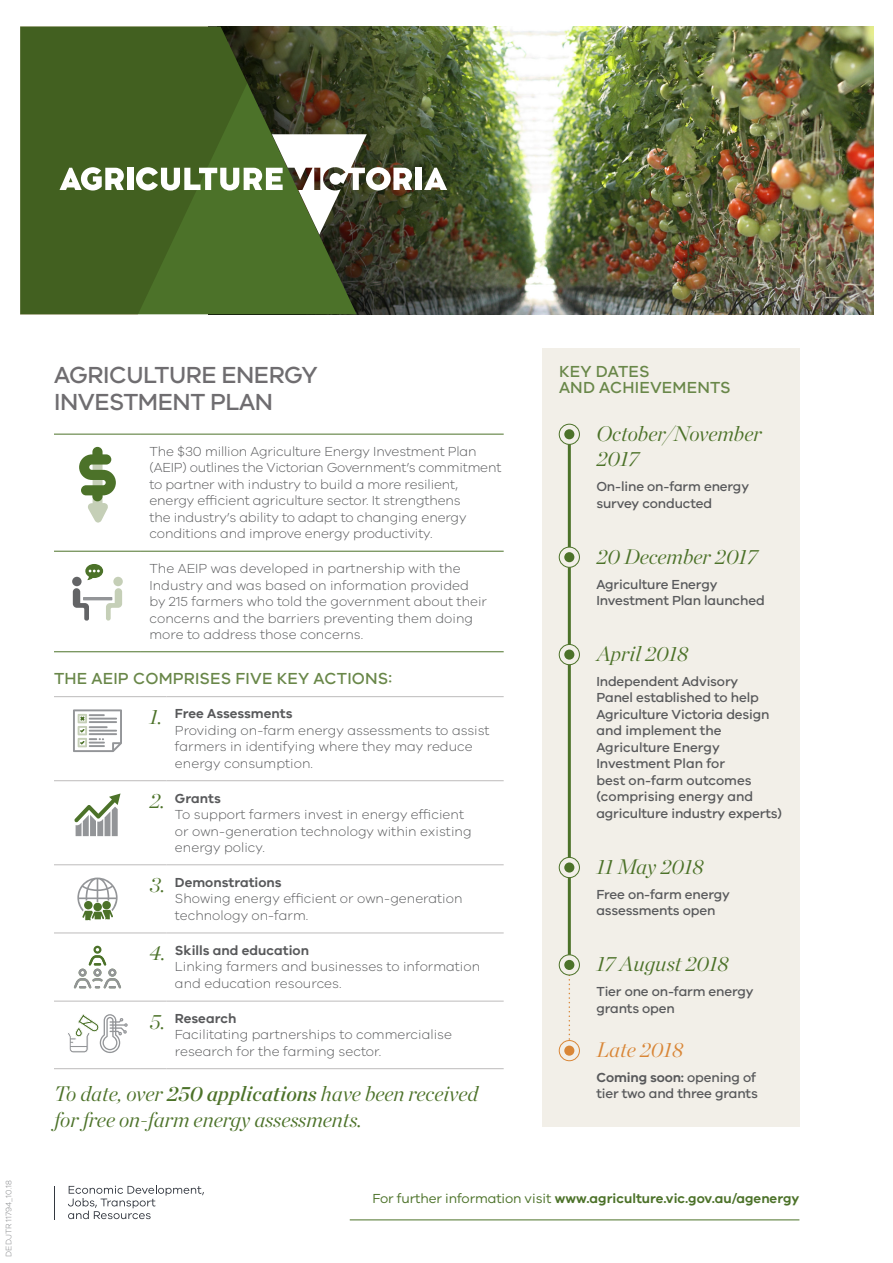
<style>
.page{position:relative;width:893px;height:1263px;background:#fff}
.page>*{position:absolute;margin:0;border:0;box-sizing:border-box;transform-origin:0 0}
.Title{font:500 24px/27px "VIC";letter-spacing:-.02em;color:#6f6d70}
.Intro{font:italic 300 21px/25.5px "Chronicle Display";color:#4c7229}
.Intro-2{font:italic 300 21px "Chronicle Display";color:#d98637}
.HL1{font:500 16.5px/16.5px "VIC";letter-spacing:.01em;color:#698749}
.Body_copy{font:300 13.5px/16.5px "VIC";color:#58595b}
.Body_copy-2{font:500 13.5px/16.5px "VIC";letter-spacing:-.01em;color:#58595b}
.Body_copy-3{font:600 13.5px "VIC";color:#4c7229}
.Body_copy_table{font:300 8.25px "VIC";color:#808285}
.s1{font-weight:600}
.s2{font-family:"Chronicle Display Semi";font-weight:400}
.s3{font-weight:400}
</style>
<div class="page">
<hr style="left:54px;top:1186px;width:1px;height:34px;background:#333840">
<svg style="left:68px;top:1185px;width:136px;height:34px"></svg>
<img style="left:476px;top:27px;width:397px;height:287px">
<svg style="left:20px;top:27px;width:456px;height:287px;background:#435825"></svg>
<svg style="left:424px;top:168px;width:23px;height:22px"></svg>
<div style="left:415px;top:168px;width:6px;height:22px;background:#fff"></div>
<svg style="left:60px;top:167px;width:64px;height:24px"></svg>
<div style="left:127px;top:168px;width:6px;height:22px;background:#fff"></div>
<svg style="left:136px;top:134px;width:276px;height:101px"></svg>
<hr style="left:54px;top:434px;width:87px;height:1px;background:#4c7229">
<hr style="left:141px;top:434px;width:363px;height:1px;background:#4c7229">
<hr style="left:54px;top:551px;width:87px;height:1px;background:#4c7229">
<hr style="left:141px;top:551px;width:363px;height:1px;background:#4c7229">
<hr style="left:54px;top:651px;width:87px;height:1px;background:#4c7229">
<hr style="left:141px;top:651px;width:363px;height:1px;background:#4c7229">
<svg style="left:79px;top:447px;width:37px;height:76px"></svg>
<svg style="left:72px;top:564px;width:51px;height:57px"></svg>
<hr style="left:54px;top:696px;width:87px;height:1px;background:#bdbbbb">
<svg style="left:141px;top:696px;width:25px;height:1px"></svg>
<hr style="left:166px;top:696px;width:338px;height:1px;background:#bdbbbb">
<hr style="left:54px;top:780px;width:87px;height:1px;background:#bdbbbb">
<svg style="left:141px;top:780px;width:25px;height:1px"></svg>
<hr style="left:166px;top:780px;width:338px;height:1px;background:#bdbbbb">
<hr style="left:54px;top:864px;width:87px;height:1px;background:#bdbbbb">
<svg style="left:141px;top:864px;width:25px;height:1px"></svg>
<hr style="left:166px;top:864px;width:338px;height:1px;background:#bdbbbb">
<hr style="left:54px;top:932px;width:87px;height:1px;background:#bdbbbb">
<svg style="left:141px;top:932px;width:25px;height:1px"></svg>
<hr style="left:166px;top:932px;width:338px;height:1px;background:#bdbbbb">
<hr style="left:54px;top:1001px;width:87px;height:1px;background:#bdbbbb">
<svg style="left:141px;top:1001px;width:25px;height:1px"></svg>
<hr style="left:166px;top:1001px;width:338px;height:1px;background:#bdbbbb">
<hr style="left:54px;top:1068px;width:87px;height:1px;background:#bdbbbb">
<svg style="left:141px;top:1068px;width:25px;height:1px"></svg>
<hr style="left:166px;top:1068px;width:338px;height:1px;background:#bdbbbb">
<svg style="left:73px;top:709px;width:49px;height:43px"></svg>
<svg style="left:74px;top:793px;width:47px;height:43px"></svg>
<svg style="left:77px;top:877px;width:41px;height:43px"></svg>
<svg style="left:74px;top:946px;width:47px;height:42px"></svg>
<svg style="left:68px;top:1014px;width:60px;height:39px"></svg>
<hr style="left:350px;top:1219px;width:449px;height:1px;background:#4c7229">
<div style="left:542px;top:349px;width:257px;height:778px;background:#f2efe8"></div>
<svg style="left:569px;top:975px;width:1px;height:65px"></svg>
<hr style="left:568px;top:434px;width:3px;height:531px;background:#4c7229">
<svg style="left:559px;top:424px;width:20px;height:20px"></svg>
<div style="left:559px;top:424px;width:21px;height:21px;border:1px solid #4c7229;border-radius:50%"></div>
<div style="left:564px;top:429px;width:10px;height:10px;background:#4c7229;border-radius:50%"></div>
<svg style="left:559px;top:1040px;width:20px;height:21px"></svg>
<div style="left:559px;top:1040px;width:21px;height:21px;border:1px solid #d98637;border-radius:50%"></div>
<div style="left:564px;top:1045px;width:10px;height:11px;background:#d98637;border-radius:50%"></div>
<svg style="left:559px;top:547px;width:20px;height:20px"></svg>
<div style="left:559px;top:547px;width:21px;height:21px;border:1px solid #4c7229;border-radius:50%"></div>
<div style="left:564px;top:552px;width:10px;height:10px;background:#4c7229;border-radius:50%"></div>
<svg style="left:559px;top:857px;width:20px;height:21px"></svg>
<div style="left:559px;top:857px;width:21px;height:21px;border:1px solid #4c7229;border-radius:50%"></div>
<div style="left:564px;top:862px;width:10px;height:10px;background:#4c7229;border-radius:50%"></div>
<svg style="left:559px;top:955px;width:20px;height:20px"></svg>
<div style="left:559px;top:954px;width:21px;height:21px;border:1px solid #4c7229;border-radius:50%"></div>
<div style="left:564px;top:960px;width:10px;height:10px;background:#4c7229;border-radius:50%"></div>
<svg style="left:559px;top:644px;width:20px;height:21px"></svg>
<div style="left:559px;top:644px;width:21px;height:21px;border:1px solid #4c7229;border-radius:50%"></div>
<div style="left:564px;top:649px;width:10px;height:11px;background:#4c7229;border-radius:50%"></div>
<p class="Title" style="left:54px;top:361px;width:265px">AGRICULTURE ENERGY<br>INVESTMENT PLAN</p>
<p class="Body_copy" style="left:149px;top:443px;width:353px">The $30 million Agriculture Energy Investment Plan (AEIP) outlines the Victorian Government’s commitment to partner with industry to build a more resilient, energy efficient agriculture sector. It strengthens<br>the industry’s ability to adapt to changing energy conditions and improve energy productivity.</p>
<p class="Body_copy" style="left:149px;top:560px;width:339px">The AEIP was developed in partnership with the Industry and was based on information provided by 215 farmers who told the government about their concerns and the barriers preventing them doing more to address those concerns.</p>
<p class="HL1" style="left:54px;top:670px;width:339px">THE AEIP COMPRISES FIVE KEY ACTIONS:</p>
<p class="Intro" style="left:149px;top:702px;width:14px">1.</p>
<p class="Body_copy" style="left:175px;top:705px;width:316px"><span class="s1">Free Assessments<br></span>Providing on-farm energy assessments to assist farmers in identifying where they may reduce energy consumption.</p>
<p class="Intro" style="left:149px;top:786px;width:17px">2.</p>
<p class="Body_copy" style="left:175px;top:789px;width:298px"><span class="s1">Grants<br></span>To support farmers invest in energy efficient or own-generation technology within existing energy policy.</p>
<p class="Intro" style="left:149px;top:870px;width:17px">3.</p>
<p class="Body_copy" style="left:175px;top:873px;width:289px"><span class="s1">Demonstrations<br></span>Showing energy efficient or own-generation technology on-farm.</p>
<p class="Intro" style="left:149px;top:938px;width:18px">4.</p>
<p class="Body_copy" style="left:175px;top:941px;width:307px"><span class="s1">Skills and education<br></span>Linking farmers and businesses to information and education resources.</p>
<p class="Intro" style="left:149px;top:1006px;width:17px">5.</p>
<p class="Body_copy" style="left:175px;top:1010px;width:279px"><span class="s1">Research<br></span>Facilitating partnerships to commercialise research for the farming sector.</p>
<p class="Intro" style="left:54px;top:1079px;width:426px">To date, over <span class="s2">250 applications</span> have been received for free on-farm energy assessments.</p>
<p class="HL1" style="left:559px;top:362px;width:173px">KEY DATES<br>AND ACHIEVEMENTS</p>
<p class="Intro" style="left:596px;top:419px;width:167px">October/November<br>2017</p>
<p class="Body_copy-2" style="left:596px;top:478px;width:154px">On-line on-farm energy survey conducted</p>
<p class="Intro" style="left:596px;top:542px;width:163px">20 December 2017</p>
<p class="Body_copy-2" style="left:596px;top:575px;width:170px">Agriculture Energy<br>Investment Plan launched</p>
<p class="Intro" style="left:596px;top:639px;width:93px">April 2018</p>
<p class="Body_copy-2" style="left:596px;top:673px;width:187px">Independent Advisory<br>Panel established to help<br>Agriculture Victoria design and implement the<br>Agriculture Energy<br>Investment Plan for<br>best on-farm outcomes (comprising energy and agriculture industry experts)</p>
<p class="Intro" style="left:596px;top:852px;width:109px">11 May 2018</p>
<p class="Body_copy-2" style="left:596px;top:886px;width:135px">Free on-farm energy assessments open</p>
<p class="Intro" style="left:596px;top:949px;width:134px">17 August 2018</p>
<p class="Body_copy-2" style="left:596px;top:983px;width:159px">Tier one on-farm energy grants open</p>
<p class="Intro-2" style="left:596px;top:1033px;width:88px">Late 2018</p>
<p class="Body_copy-2" style="left:596px;top:1069px;width:163px"><span class="s1">Coming soon:</span> opening of tier two and three grants</p>
<p class="Body_copy_table" style="left:4px;top:1257px;width:78px;rotate:-90deg">DEDJTR 11794_10.18</p>
<p class="Body_copy-3" style="left:372px;top:1190px;width:428px"><span class="s3">For further information visit</span> www.agriculture.vic.gov.au/agenergy</p>
</div>
